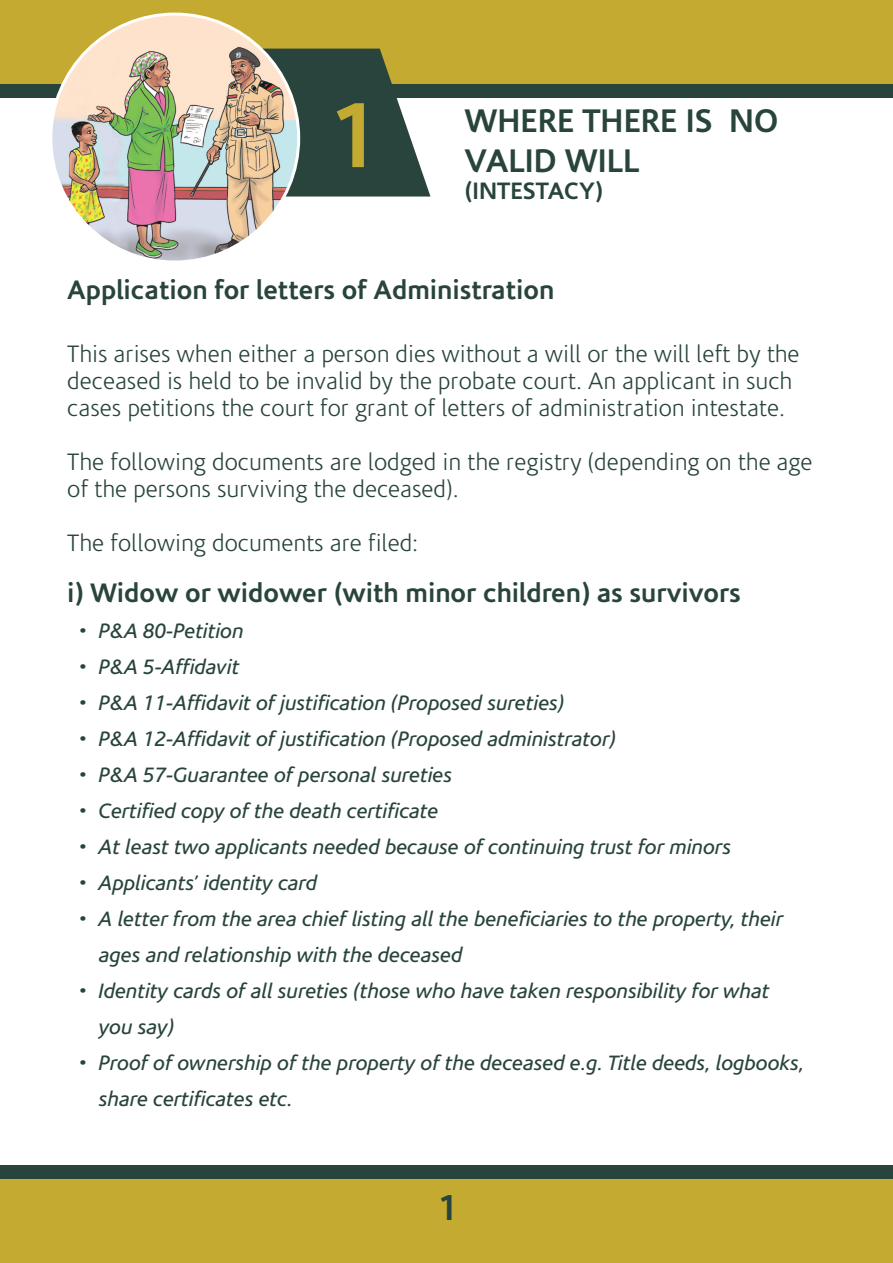
<style>
.page{position:relative;width:893px;height:1263px;background:#fff}
.page>*{position:absolute;margin:0;border:0;box-sizing:border-box;transform-origin:0 0}
.t1{font:700 92.4px "Corisande";color:#c4aa31}
.t2{font:700 36px "Corisande";color:#28443c}
.t3{font:700 33px/39.6px "Corisande";color:#28443c}
.t4{font:700 27px "Corisande";color:#28443c}
.t5{font:300 24px/27px "Corisande";color:#28443c}
.t6{font:700 24px "Corisande";color:#28443c}
.t7{font:italic 21px/36px "Corisande";color:#28443c}
</style>
<div class="page">
<div style="left:0;top:0;width:893px;height:86px;background:#c4aa31"></div>
<div style="left:0;top:84px;width:893px;height:14px;background:#28443c"></div>
<svg style="left:299px;top:49px;width:131px;height:147px;fill:#28443c"></svg>
<div style="left:0;top:1176px;width:893px;height:86px;background:#c4aa31"></div>
<div style="left:0;top:1165px;width:893px;height:13px;background:#28443c"></div>
<div style="left:51px;top:14px;width:248px;height:248px;background:#fee2cc;border-radius:50%"></div>
<img style="left:53px;top:39px;width:246px;height:220px">
<h1 class="t1" style="left:329px;top:82px;width:52px">1</h1>
<h3 class="t3" style="left:464px;top:101px;width:315px">WHERE THERE IS NO<br>VALID WILL</h3>
<p class="t6" style="left:464px;top:177px;width:140px">(INTESTACY)</p>
<p class="t4" style="left:67px;top:274px;width:489px">Application for letters of Administration</p>
<p class="t5" style="left:67px;top:341px;width:734px">This arises when either a person dies without a will or the will left by the deceased is held to be invalid by the probate court. An applicant in such cases petitions the court for grant of letters of administration intestate.</p>
<p class="t5" style="left:67px;top:449px;width:747px">The following documents are lodged in the registry (depending on the age of the persons surviving the deceased).</p>
<p class="t5" style="left:67px;top:530px;width:352px">The following documents are filed:</p>
<p class="t4" style="left:67px;top:577px;width:675px">i) Widow or widower (with minor children) as survivors</p>
<p class="t7" style="left:78px;top:613px;width:167px">• P&amp;A 80-Petition</p>
<p class="t7" style="left:78px;top:649px;width:163px">• P&amp;A 5-Affidavit</p>
<p class="t7" style="left:78px;top:685px;width:488px">• P&amp;A 11-Affidavit of justification (Proposed sureties)</p>
<p class="t7" style="left:78px;top:721px;width:539px">• P&amp;A 12-Affidavit of justification (Proposed administrator)</p>
<p class="t7" style="left:78px;top:757px;width:376px">• P&amp;A 57-Guarantee of personal sureties</p>
<p class="t7" style="left:78px;top:793px;width:362px">• Certified copy of the death certificate</p>
<p class="t7" style="left:78px;top:829px;width:655px">• At least two applicants needed because of continuing trust for minors</p>
<p class="t7" style="left:78px;top:865px;width:241px">• Applicants’ identity card</p>
<p class="t7" style="left:99px;top:901px;width:686px;text-indent:-21px">• A letter from the area chief listing all the beneficiaries to the property, their ages and relationship with the deceased</p>
<p class="t7" style="left:99px;top:973px;width:672px;text-indent:-21px">• Identity cards of all sureties (those who have taken responsibility for what you say)</p>
<p class="t7" style="left:99px;top:1045px;width:707px;text-indent:-21px">• Proof of ownership of the property of the deceased e.g. Title deeds, logbooks, share certificates etc.</p>
<h2 class="t2" style="left:438px;top:1187px;width:21px">1</h2>
</div>
